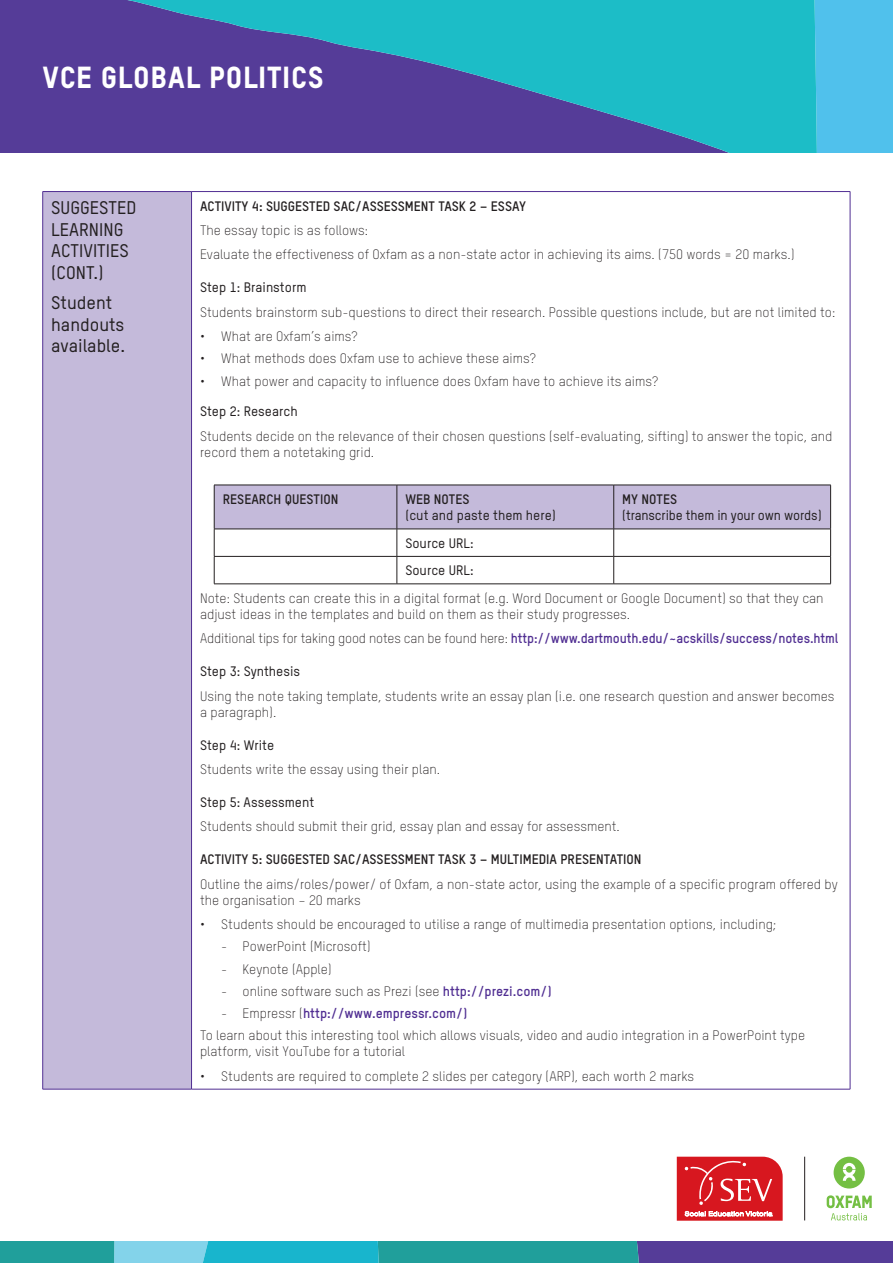
<style>
.page{position:relative;width:893px;height:1263px;background:#fff}
.page>*{position:absolute;margin:0;border:0;box-sizing:border-box;transform-origin:0 0}
.t1{font:30px "Oxfam TSTARPRO Headline";letter-spacing:.02em;color:#fff}
.t2{font:500 18px/21.6px "Oxfam TSTARPRO";color:#231f20}
.t3{font:300 13.5px/15.9px "Oxfam TSTARPRO";color:#231f20}
.t4{font:500 13.5px/27.5px "Oxfam TSTARPRO";color:#231f20}
.t5{font:700 13.5px "Oxfam TSTARPRO";color:#231f20}
.t6{font:700 13.5px "Oxfam TSTARPRO";letter-spacing:-.01em;color:#502e92}
.s1{font-weight:300;color:#231f20}
.s2{font-weight:700;color:#502e92}
</style>
<div class="page">
<div style="left:817px;top:0;width:76px;height:152px;background:#50c1ec"></div>
<svg style="left:0;top:0;width:817px;height:152px;background:#3c74ac"></svg>
<svg style="left:0;top:1242px;width:893px;height:21px;background:#378cab"></svg>
<svg style="left:677px;top:1157px;width:106px;height:64px;background:#dc383f"></svg>
<svg style="left:834px;top:1157px;width:31px;height:31px"></svg>
<svg style="left:827px;top:1195px;width:45px;height:25px"></svg>
<hr style="left:804px;top:1157px;width:1px;height:63px;background:#231f20">
<div style="left:43px;top:192px;width:149px;height:897px;background:#c4bada"></div>
<hr style="left:43px;top:191px;width:149px;height:1px;background:#502e92">
<hr style="left:42px;top:192px;width:1px;height:897px;background:#502e92">
<hr style="left:192px;top:191px;width:658px;height:1px;background:#502e92">
<hr style="left:191px;top:192px;width:1px;height:897px;background:#502e92">
<hr style="left:850px;top:192px;width:1px;height:897px;background:#502e92">
<hr style="left:43px;top:1089px;width:149px;height:1px;background:#502e92">
<hr style="left:192px;top:1089px;width:658px;height:1px;background:#502e92">
<svg style="left:214px;top:485px;width:617px;height:99px"></svg>
<hr style="left:214px;top:584px;width:183px;height:1px;background:#231f20">
<hr style="left:397px;top:584px;width:217px;height:1px;background:#231f20">
<hr style="left:614px;top:584px;width:217px;height:1px;background:#231f20">
<h1 class="t1" style="left:43px;top:59px;width:283px">VCE GLOBAL POLITICS</h1>
<h2 class="t2" style="left:51px;top:197px;width:87px">SUGGESTED<br>LEARNING<br>ACTIVITIES (CONT.)</h2>
<h2 class="t2" style="left:51px;top:291px;width:75px">Student handouts available.</h2>
<p class="t5" style="left:200px;top:197px;width:328px">ACTIVITY 4: SUGGESTED SAC/ASSESSMENT TASK 2 – ESSAY</p>
<p class="t3" style="left:200px;top:218px;width:596px;line-height:24.5px">The essay topic is as follows:<br>Evaluate the effectiveness of Oxfam as a non-state actor in achieving its aims. (750 words = 20 marks.)</p>
<p class="t4" style="left:200px;top:274px;width:108px">Step 1: Brainstorm</p>
<p class="t3" style="left:200px;top:304px;width:637px">Students brainstorm sub-questions to direct their research. Possible questions include, but are not limited to:</p>
<p class="t3" style="left:200px;top:328px;width:159px">• What are Oxfam’s aims?</p>
<p class="t3" style="left:200px;top:350px;width:337px">• What methods does Oxfam use to achieve these aims?</p>
<p class="t3" style="left:200px;top:373px;width:460px">• What power and capacity to influence does Oxfam have to achieve its aims?</p>
<p class="t4" style="left:200px;top:398px;width:99px">Step 2: Research</p>
<p class="t3" style="left:200px;top:428px;width:634px">Students decide on the relevance of their chosen questions (self-evaluating, sifting) to answer the topic, and record them a notetaking grid.</p>
<p class="t5" style="left:223px;top:491px;width:117px">RESEARCH QUESTION</p>
<p class="t5" style="left:405px;top:491px;width:66px">WEB NOTES</p>
<p class="t4" style="left:405px;top:502px;width:152px">(cut and paste them here)</p>
<p class="t4" style="left:405px;top:529px;width:70px">Source URL:<br>Source URL:</p>
<p class="t5" style="left:622px;top:491px;width:56px">MY NOTES</p>
<p class="t4" style="left:622px;top:502px;width:201px">(transcribe them in your own words)</p>
<p class="t3" style="left:200px;top:590px;width:625px">Note: Students can create this in a digital format (e.g. Word Document or Google Document) so that they can adjust ideas in the templates and build on them as their study progresses.</p>
<p class="t6" style="left:200px;top:630px;width:640px"><span class="s1">Additional tips for taking good notes can be found here:</span> http://www.dartmouth.edu/~acskills/success/notes.html</p>
<p class="t4" style="left:200px;top:658px;width:102px">Step 3: Synthesis</p>
<p class="t3" style="left:200px;top:688px;width:636px">Using the note taking template, students write an essay plan (i.e. one research question and answer becomes a paragraph).</p>
<p class="t4" style="left:200px;top:731px;width:76px">Step 4: Write</p>
<p class="t3" style="left:200px;top:761px;width:242px">Students write the essay using their plan.</p>
<p class="t4" style="left:200px;top:788px;width:116px">Step 5: Assessment</p>
<p class="t3" style="left:200px;top:818px;width:421px">Students should submit their grid, essay plan and essay for assessment.</p>
<p class="t5" style="left:200px;top:851px;width:443px">ACTIVITY 5: SUGGESTED SAC/ASSESSMENT TASK 3 – MULTIMEDIA PRESENTATION</p>
<p class="t3" style="left:200px;top:876px;width:639px">Outline the aims/roles/power/ of Oxfam, a non-state actor, using the example of a specific program offered by the organisation – 20 marks</p>
<p class="t3" style="left:200px;top:916px;width:578px">• Students should be encouraged to utilise a range of multimedia presentation options, including;</p>
<p class="t3" style="left:221px;top:938px;width:151px">- PowerPoint (Microsoft)</p>
<p class="t3" style="left:221px;top:961px;width:112px">- Keynote (Apple)</p>
<p class="t3" style="left:221px;top:983px;width:332px">- online software such as Prezi (see <span class="s2">http://prezi.com/)</span></p>
<p class="t3" style="left:200px;top:1002px;width:607px;line-height:22.4px;text-indent:21px">- Empressr (<span class="s2">http://www.empressr.com/)<br></span>To learn about this interesting tool which allows visuals, video and audio integration in a PowerPoint type</p>
<p class="t3" style="left:200px;top:1043px;width:207px">platform, visit YouTube for a tutorial</p>
<p class="t3" style="left:200px;top:1068px;width:496px">• Students are required to complete 2 slides per category (ARP), each worth 2 marks</p>
</div>
